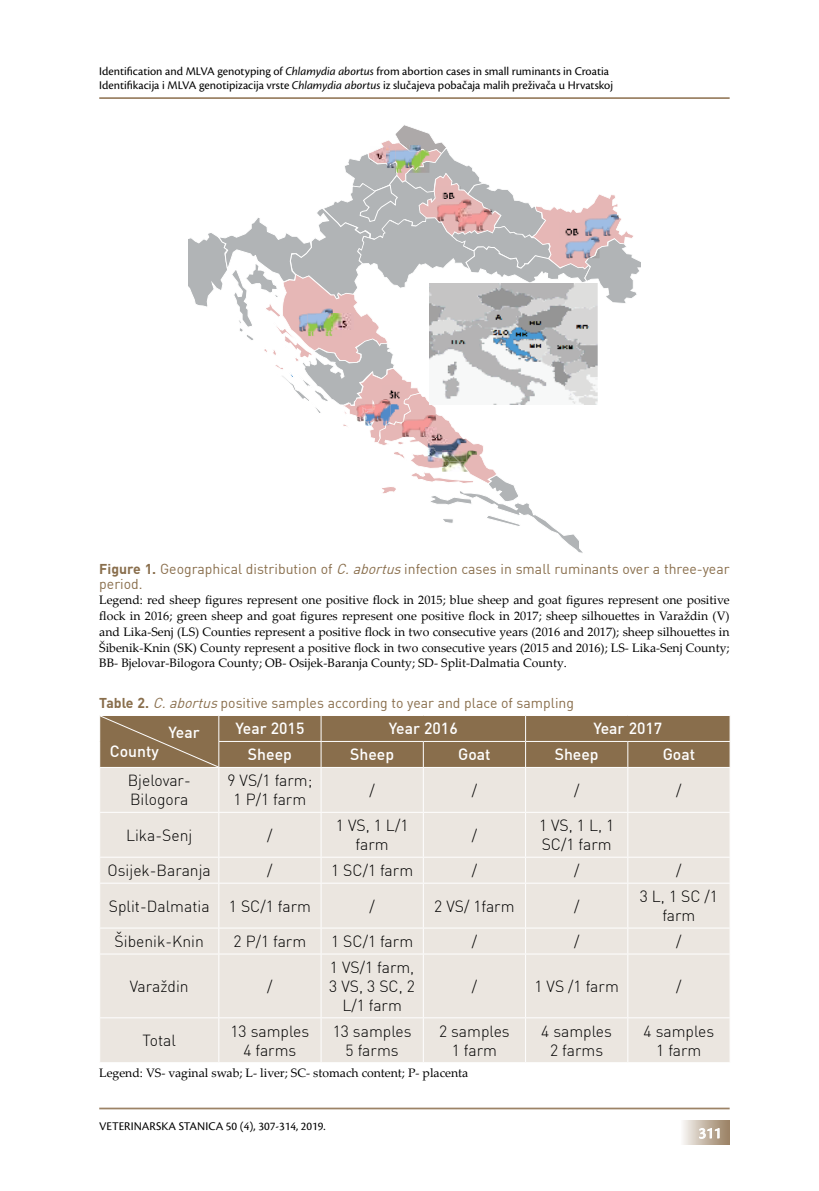
<style>
.page{position:relative;width:819px;height:1191px;background:#fff}
.page>*{position:absolute;margin:0;border:0;box-sizing:border-box;transform-origin:0 0}
.t1{font:15.75px/18.9px "DIN Lt";color:#000;text-align:center}
.t2{font:700 15.75px "DINLT";color:#fff}
.t3{font:15.75px "Cronos Pro";color:#fff}
.t4{font:14px/14.9px "DIN";color:#896e4c}
.t5{font:12.25px/15.8px "Palatino Linotype";color:#000;text-align:justify}
.t6{font:12.25px/14.7px "Cronos Pro";color:#000}
.s1{font-style:italic}
.s2{font-weight:700}
</style>
<div class="page">
<hr style="left:99px;top:1107px;width:630px;height:2px;background:#9c8366">
<hr style="left:99px;top:97px;width:630px;height:2px;background:#9c8366">
<div style="left:680px;top:1120px;width:49px;height:25px;background:linear-gradient(to right,#faf9f8,#977d5f)"></div>
<svg style="left:698px;top:1127px;width:22px;height:12px"></svg>
<svg style="left:188px;top:125px;width:452px;height:428px"></svg>
<div style="left:100px;top:768px;width:629px;height:294px;background:#ebe6e0"></div>
<hr style="left:218px;top:768px;width:1px;height:44px;background:#fff">
<hr style="left:320px;top:768px;width:1px;height:44px;background:#fff">
<hr style="left:423px;top:768px;width:1px;height:44px;background:#fff">
<hr style="left:525px;top:768px;width:1px;height:44px;background:#fff">
<hr style="left:627px;top:768px;width:1px;height:44px;background:#fff">
<hr style="left:99px;top:812px;width:120px;height:1px;background:#fff">
<hr style="left:219px;top:812px;width:102px;height:1px;background:#fff">
<hr style="left:218px;top:812px;width:1px;height:44px;background:#fff">
<hr style="left:321px;top:812px;width:102px;height:1px;background:#fff">
<hr style="left:320px;top:812px;width:1px;height:44px;background:#fff">
<hr style="left:423px;top:812px;width:102px;height:1px;background:#fff">
<hr style="left:423px;top:812px;width:1px;height:44px;background:#fff">
<hr style="left:525px;top:812px;width:102px;height:1px;background:#fff">
<hr style="left:525px;top:812px;width:1px;height:44px;background:#fff">
<hr style="left:627px;top:812px;width:103px;height:1px;background:#fff">
<hr style="left:627px;top:812px;width:1px;height:44px;background:#fff">
<hr style="left:99px;top:856px;width:120px;height:1px;background:#fff">
<hr style="left:219px;top:856px;width:102px;height:1px;background:#fff">
<svg style="left:218px;top:857px;width:1px;height:25px"></svg>
<hr style="left:321px;top:856px;width:102px;height:1px;background:#fff">
<svg style="left:320px;top:857px;width:1px;height:25px"></svg>
<hr style="left:423px;top:856px;width:102px;height:1px;background:#fff">
<svg style="left:423px;top:857px;width:1px;height:25px"></svg>
<hr style="left:525px;top:856px;width:102px;height:1px;background:#fff">
<svg style="left:525px;top:857px;width:1px;height:25px"></svg>
<hr style="left:627px;top:856px;width:103px;height:1px;background:#fff">
<svg style="left:627px;top:857px;width:1px;height:25px"></svg>
<svg style="left:729px;top:858px;width:1px;height:24px"></svg>
<hr style="left:99px;top:882px;width:120px;height:1px;background:#fff">
<hr style="left:219px;top:882px;width:102px;height:1px;background:#fff">
<hr style="left:218px;top:883px;width:1px;height:44px;background:#fff">
<hr style="left:321px;top:882px;width:102px;height:1px;background:#fff">
<hr style="left:320px;top:883px;width:1px;height:44px;background:#fff">
<hr style="left:423px;top:882px;width:102px;height:1px;background:#fff">
<hr style="left:423px;top:883px;width:1px;height:44px;background:#fff">
<hr style="left:525px;top:882px;width:102px;height:1px;background:#fff">
<hr style="left:525px;top:883px;width:1px;height:44px;background:#fff">
<hr style="left:627px;top:882px;width:103px;height:1px;background:#fff">
<hr style="left:627px;top:883px;width:1px;height:44px;background:#fff">
<hr style="left:99px;top:927px;width:120px;height:1px;background:#fff">
<hr style="left:219px;top:927px;width:102px;height:1px;background:#fff">
<svg style="left:218px;top:928px;width:1px;height:25px"></svg>
<hr style="left:321px;top:927px;width:102px;height:1px;background:#fff">
<svg style="left:320px;top:928px;width:1px;height:25px"></svg>
<hr style="left:423px;top:927px;width:102px;height:1px;background:#fff">
<svg style="left:423px;top:928px;width:1px;height:25px"></svg>
<hr style="left:525px;top:927px;width:102px;height:1px;background:#fff">
<svg style="left:525px;top:928px;width:1px;height:25px"></svg>
<hr style="left:627px;top:927px;width:103px;height:1px;background:#fff">
<svg style="left:627px;top:928px;width:1px;height:25px"></svg>
<svg style="left:729px;top:928px;width:1px;height:25px"></svg>
<hr style="left:99px;top:953px;width:120px;height:1px;background:#fff">
<hr style="left:219px;top:953px;width:102px;height:1px;background:#fff">
<hr style="left:218px;top:954px;width:1px;height:63px;background:#fff">
<hr style="left:321px;top:953px;width:102px;height:1px;background:#fff">
<hr style="left:320px;top:954px;width:1px;height:63px;background:#fff">
<hr style="left:423px;top:953px;width:102px;height:1px;background:#fff">
<hr style="left:423px;top:954px;width:1px;height:63px;background:#fff">
<hr style="left:525px;top:953px;width:102px;height:1px;background:#fff">
<hr style="left:525px;top:954px;width:1px;height:63px;background:#fff">
<hr style="left:627px;top:953px;width:103px;height:1px;background:#fff">
<hr style="left:627px;top:954px;width:1px;height:63px;background:#fff">
<hr style="left:99px;top:1017px;width:120px;height:1px;background:#fff">
<hr style="left:219px;top:1017px;width:102px;height:1px;background:#fff">
<hr style="left:218px;top:1018px;width:1px;height:44px;background:#fff">
<hr style="left:321px;top:1017px;width:102px;height:1px;background:#fff">
<hr style="left:320px;top:1018px;width:1px;height:44px;background:#fff">
<hr style="left:423px;top:1017px;width:102px;height:1px;background:#fff">
<hr style="left:423px;top:1018px;width:1px;height:44px;background:#fff">
<hr style="left:525px;top:1017px;width:102px;height:1px;background:#fff">
<hr style="left:525px;top:1018px;width:1px;height:44px;background:#fff">
<hr style="left:627px;top:1017px;width:103px;height:1px;background:#fff">
<hr style="left:627px;top:1018px;width:1px;height:44px;background:#fff">
<svg style="left:99px;top:715px;width:631px;height:52px;background:#8e7454"></svg>
<p class="t6" style="left:99px;top:63px;width:515px">Identification and MLVA genotyping of <span class="s1">Chlamydia abortus</span> from abortion cases in small ruminants in Croatia<br>Identifikacija i MLVA genotipizacija vrste <span class="s1">Chlamydia abortus</span> iz slučajeva pobačaja malih preživača u Hrvatskoj</p>
<p class="t4" style="left:99px;top:561px;width:632px"><span class="s2">Figure 1.</span> Geographical distribution of <span class="s1">C.abortus</span>infection cases in small ruminants over a three-year period.</p>
<p class="t5" style="left:99px;top:592px;width:632px">Legend: red sheep figures represent one positive flock in 2015; blue sheep and goat figures represent one positive flock in 2016; green sheep and goat figures represent one positive flock in 2017; sheep silhouettes in Varaždin (V) and Lika-Senj (LS) Counties represent a positive flock in two consecutive years (2016 and 2017); sheep silhouettes in Šibenik-Knin (SK) County represent a positive flock in two consecutive years (2015 and 2016); LS- Lika-Senj County; BB- Bjelovar-Bilogora County; OB- Osijek-Baranja County; SD- Split-Dalmatia County.</p>
<p class="t4" style="left:99px;top:695px;width:476px"><span class="s2">Table 2.</span> <span class="s1">C.abortus</span>positive samples according to year and place of sampling</p>
<p class="t2" style="left:168px;top:721px;width:33px">Year</p>
<p class="t2" style="left:110px;top:740px;width:50px">County</p>
<p class="t2" style="left:235px;top:718px;width:70px">Year 2015</p>
<p class="t2" style="left:389px;top:718px;width:70px">Year 2016</p>
<p class="t2" style="left:593px;top:718px;width:70px">Year 2017</p>
<p class="t2" style="left:248px;top:744px;width:45px">Sheep</p>
<p class="t2" style="left:350px;top:744px;width:45px">Sheep</p>
<p class="t2" style="left:458px;top:744px;width:34px">Goat</p>
<p class="t2" style="left:554px;top:744px;width:45px">Sheep</p>
<p class="t2" style="left:662px;top:744px;width:34px">Goat</p>
<p class="t1" style="left:128px;top:770px;width:65px;text-align:left">Bjelovar-<br>Bilogora</p>
<p class="t1" style="left:227px;top:770px;width:86px">9 VS/1 farm;<br>1 P/1 farm</p>
<p class="t1" style="left:369px;top:780px;width:7px">/</p>
<p class="t1" style="left:471px;top:780px;width:7px">/</p>
<p class="t1" style="left:574px;top:780px;width:7px">/</p>
<p class="t1" style="left:676px;top:780px;width:7px">/</p>
<p class="t1" style="left:126px;top:825px;width:68px">Lika-Senj</p>
<p class="t1" style="left:267px;top:825px;width:7px">/</p>
<p class="t1" style="left:336px;top:815px;width:74px">1 VS, 1 L/1 farm</p>
<p class="t1" style="left:471px;top:825px;width:7px">/</p>
<p class="t1" style="left:539px;top:815px;width:77px;text-align:left">1 VS, 1 L, 1<br>SC/1 farm</p>
<p class="t1" style="left:107px;top:860px;width:105px">Osijek-Baranja</p>
<p class="t1" style="left:267px;top:860px;width:7px">/</p>
<p class="t1" style="left:331px;top:860px;width:84px">1 SC/1 farm</p>
<p class="t1" style="left:471px;top:860px;width:7px">/</p>
<p class="t1" style="left:574px;top:860px;width:7px">/</p>
<p class="t1" style="left:676px;top:860px;width:7px">/</p>
<p class="t1" style="left:109px;top:896px;width:204px">Split-Dalmatia 1 SC/1 farm</p>
<p class="t1" style="left:369px;top:896px;width:7px">/</p>
<p class="t1" style="left:434px;top:896px;width:82px">2 VS/ 1farm</p>
<p class="t1" style="left:574px;top:896px;width:7px">/</p>
<p class="t1" style="left:639px;top:886px;width:80px">3 L, 1 SC /1 farm</p>
<p class="t1" style="left:115px;top:931px;width:91px">Šibenik-Knin</p>
<p class="t1" style="left:233px;top:931px;width:74px">2 P/1 farm</p>
<p class="t1" style="left:331px;top:931px;width:84px">1 SC/1 farm</p>
<p class="t1" style="left:471px;top:931px;width:7px">/</p>
<p class="t1" style="left:574px;top:931px;width:7px">/</p>
<p class="t1" style="left:676px;top:931px;width:7px">/</p>
<p class="t1" style="left:130px;top:976px;width:60px">Varaždin</p>
<p class="t1" style="left:267px;top:976px;width:7px">/</p>
<p class="t1" style="left:329px;top:957px;width:87px">1 VS/1 farm,<br>3 VS, 3 SC, 2<br>L/1 farm</p>
<p class="t1" style="left:471px;top:976px;width:7px">/</p>
<p class="t1" style="left:534px;top:976px;width:86px">1 VS /1 farm</p>
<p class="t1" style="left:676px;top:976px;width:7px">/</p>
<p class="t1" style="left:142px;top:1030px;width:35px">Total</p>
<p class="t1" style="left:230px;top:1021px;width:80px">13 samples<br>4 farms</p>
<p class="t1" style="left:333px;top:1021px;width:80px">13 samples<br>5 farms</p>
<p class="t1" style="left:439px;top:1021px;width:72px">2 samples<br>1 farm</p>
<p class="t1" style="left:541px;top:1021px;width:72px">4 samples<br>2 farms</p>
<p class="t1" style="left:643px;top:1021px;width:72px">4 samples<br>1 farm</p>
<p class="t5" style="left:99px;top:1064px;width:370px">Legend: VS- vaginal swab; L- liver; SC- stomach content; P- placenta</p>
<p class="t6" style="left:99px;top:1118px;width:228px">VETERINARSKA STANICA 50 (4), 307-314, 2019.</p>
<p class="t3" style="left:698px;top:1124px;width:24px">311</p>
</div>
